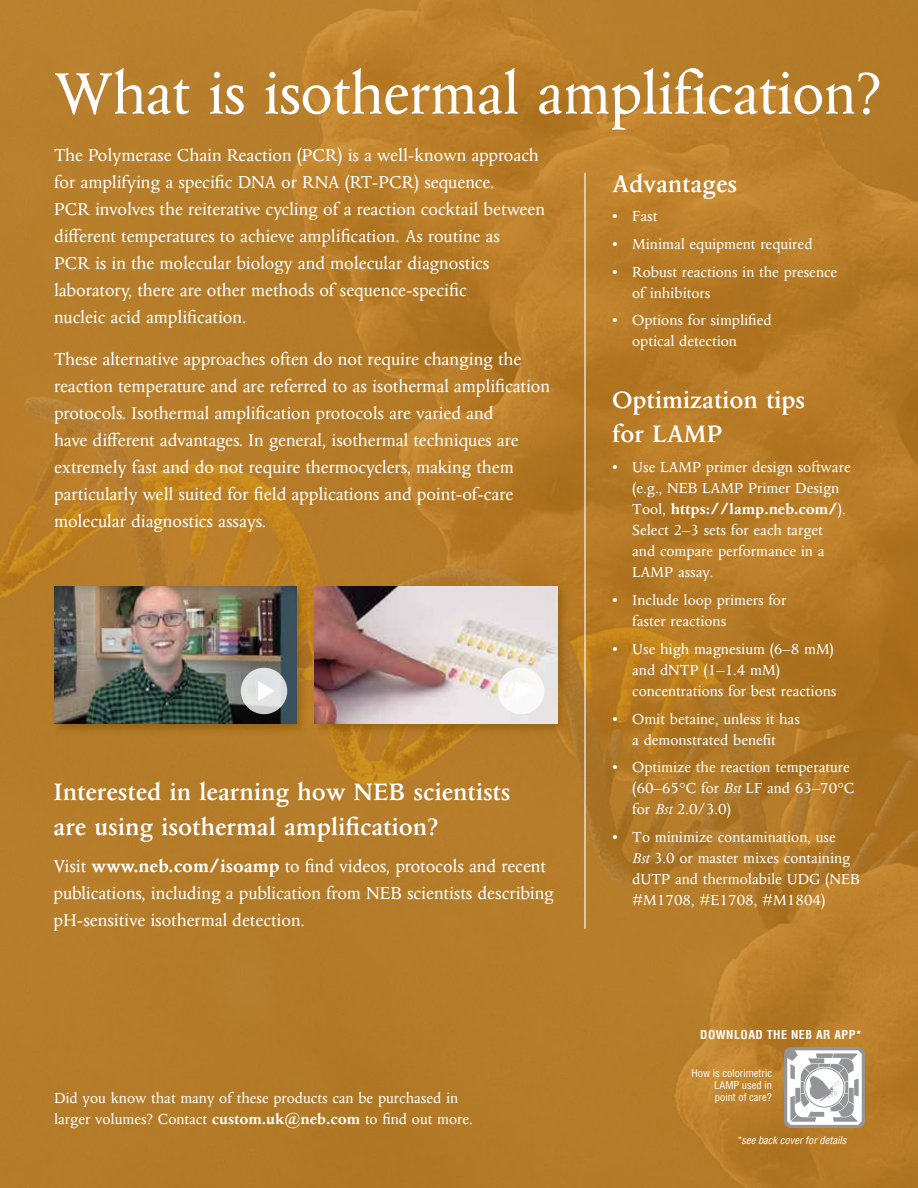
<style>
.page{position:relative;width:918px;height:1188px;background:#fff}
.page>*{position:absolute;margin:0;border:0;box-sizing:border-box;transform-origin:0 0}
.t1{font:66px "Columbus MT Pro";letter-spacing:-.01em;color:#fff}
.t2{font:600 27px/34.5px "Columbus MT Pro";color:#fff}
.t3{font:19.5px/27px "Columbus MT Pro";color:#fff}
.t4{font:16.5px/21px "Columbus MT Pro";color:#fff}
.t5{font:700 condensed 12px "Helvetica LT Std";letter-spacing:.04em;color:#fff}
.t6{font:condensed 10.5px/12px "Helvetica LT Std";color:#fff;text-align:justify}
.t7{font:italic condensed 10.5px "Helvetica LT Std";color:#fff}
.s1{font-weight:700}
.s2{font-style:italic}
</style>
<div class="page">
<img style="left:0;top:0;width:918px;height:1188px">
<div style="left:51px;top:584px;width:258px;height:152px;background:#774b00;opacity:.45"></div>
<img style="left:54px;top:587px;width:242px;height:137px">
<div style="left:311px;top:584px;width:259px;height:152px;background:#774b00;opacity:.45"></div>
<img style="left:314px;top:587px;width:243px;height:137px">
<div style="left:241px;top:668px;width:46px;height:46px;background:linear-gradient(to bottom,#e6e7e7,#d5d6d6);border-radius:50%"></div>
<svg style="left:258px;top:681px;width:17px;height:20px"></svg>
<div style="left:498px;top:668px;width:46px;height:46px;background:#fff;border-radius:50%"></div>
<hr style="left:584px;top:173px;width:2px;height:756px;background:#fff">
<svg style="left:784px;top:1047px;width:81px;height:81px"></svg>
<h1 class="t1" style="left:54px;top:58px;width:829px">What is isothermal amplification?</h1>
<p class="t3" style="left:54px;top:142px;width:493px">The Polymerase Chain Reaction (PCR) is a well-known approach for amplifying a specific DNA or RNA (RT-PCR) sequence.<br>PCR involves the reiterative cycling of a reaction cocktail between different temperatures to achieve amplification. As routine as<br>PCR is in the molecular biology and molecular diagnostics laboratory, there are other methods of sequence-specific<br>nucleic acid amplification.</p>
<p class="t3" style="left:54px;top:346px;width:498px">These alternative approaches often do not require changing the reaction temperature and are referred to as isothermal amplification protocols. Isothermal amplification protocols are varied and<br>have different advantages. In general, isothermal techniques are extremely fast and do not require thermocyclers, making them particularly well suited for field applications and point-of-care molecular diagnostics assays.</p>
<h2 class="t2" style="left:612px;top:167px;width:127px">Advantages</h2>
<p class="t4" style="left:612px;top:206px;width:47px">• Fast</p>
<p class="t4" style="left:612px;top:234px;width:202px">• Minimal equipment required</p>
<p class="t4" style="left:632px;top:261px;width:207px;text-indent:-20px">• Robust reactions in the presence of inhibitors</p>
<p class="t4" style="left:632px;top:310px;width:141px;text-indent:-20px">• Options for simplified optical detection</p>
<h2 class="t2" style="left:612px;top:384px;width:195px">Optimization tips for LAMP</h2>
<p class="t4" style="left:632px;top:457px;width:220px;text-indent:-20px">• Use LAMP primer design software (e.g., NEB LAMP Primer Design<br>Tool, <span class="s1">https://lamp.neb.com/</span>).<br>Select 2–3 sets for each target<br>and compare performance in a<br>LAMP assay.</p>
<p class="t4" style="left:632px;top:590px;width:156px;text-indent:-20px">• Include loop primers for faster reactions</p>
<p class="t4" style="left:632px;top:639px;width:206px;text-indent:-20px">• Use high magnesium (6–8 mM) and dNTP (1–1.4 mM) concentrations for best reactions</p>
<p class="t4" style="left:612px;top:708px;width:189px;text-align:center">• Omit betaine, unless it has a demonstrated benefit</p>
<p class="t4" style="left:632px;top:757px;width:224px;text-indent:-20px">• Optimize the reaction temperature (60–65°C for <span class="s2">Bst</span> LF and 63–70°C for <span class="s2">Bst</span> 2.0/3.0)</p>
<p class="t4" style="left:632px;top:827px;width:229px;text-indent:-20px">• To minimize contamination, use<br><span class="s2">Bst</span> 3.0 or master mixes containing dUTP and thermolabile UDG (NEB #M1708, #E1708, #M1804)</p>
<h2 class="t2" style="left:54px;top:776px;width:458px">Interested in learning how NEB scientists are using isothermal amplification?</h2>
<p class="t3" style="left:54px;top:853px;width:502px">Visit <span class="s1">www.neb.com/isoamp</span> to find videos, protocols and recent publications, including a publication from NEB scientists describing pH-sensitive isothermal detection.</p>
<p class="t4" style="left:54px;top:1088px;width:420px">Did you know that many of these products can be purchased in larger volumes? Contact <span class="s1">custom.uk@neb.com</span> to find out more.</p>
<p class="t5" style="left:700px;top:1027px;width:163px">DOWNLOAD THE NEB AR APP*</p>
<p class="t6" style="left:714px;top:1067px;width:59px;text-indent:-23px">How is colorimetric LAMP used in point of care?</p>
<p class="t7" style="left:736px;top:1134px;width:112px">*see back cover for details</p>
</div>
